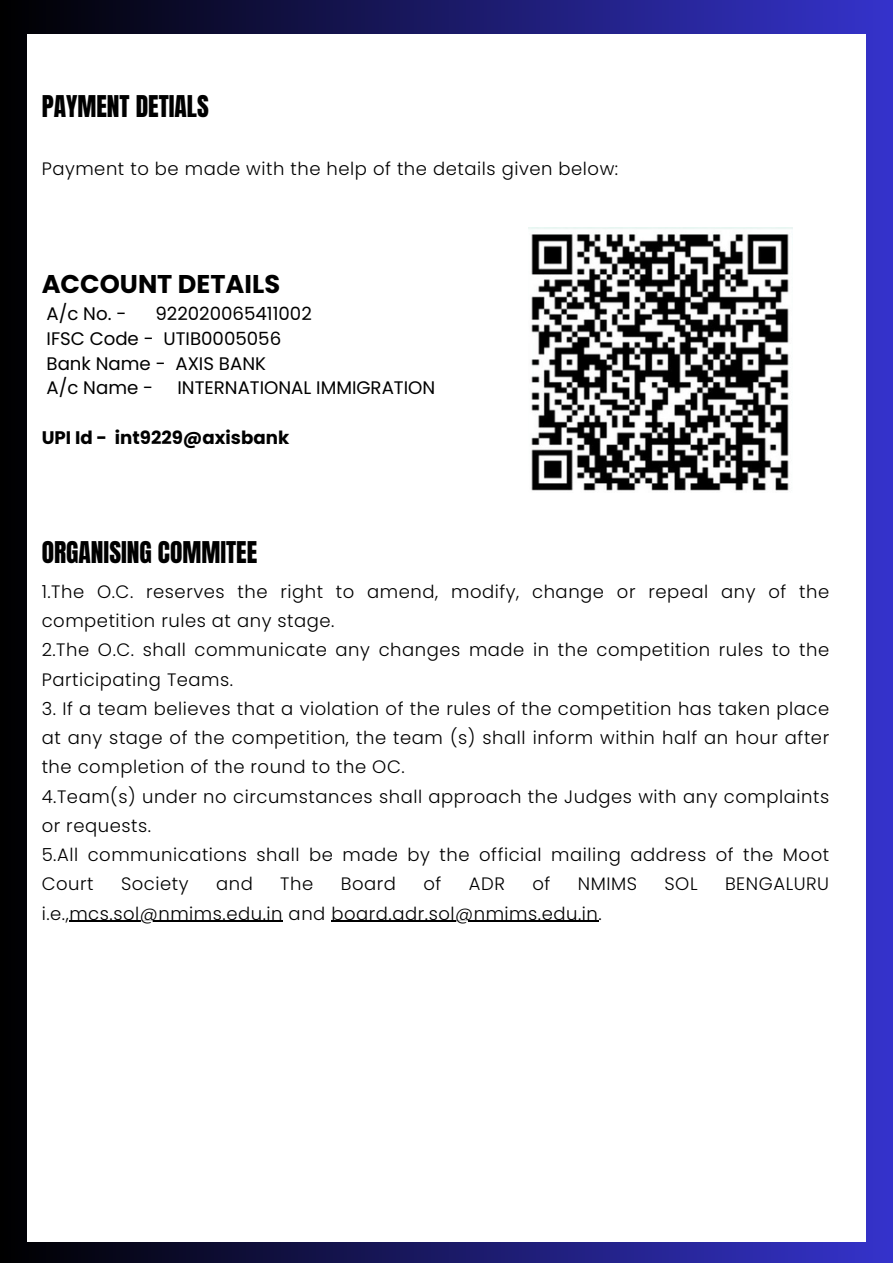
<style>
.page{position:relative;width:893px;height:1264px;background:#fff}
.page>*{position:absolute;margin:0;border:0;box-sizing:border-box;transform-origin:0 0}
.t1{font:700 25.65px "Poppins";color:#000}
.t2{font:25.5px "Anton";color:#000}
.t3{font:18.15px "Poppins";color:#000}
.t4{font:700 18.15px "Poppins";color:#000}
.t5{font:300 18px/29.2px "Poppins";letter-spacing:.03em;color:#000}
</style>
<div class="page">
<div style="left:0;top:0;width:892px;height:1262px;background:linear-gradient(to right,#000,#3532cb)"></div>
<div style="left:27px;top:34px;width:838px;height:1207px;background:#fff"></div>
<img style="left:528px;top:228px;width:264px;height:263px">
<hr style="left:69px;top:920px;width:214px;height:1px;background:#000">
<hr style="left:331px;top:920px;width:267px;height:1px;background:#000">
<p class="t2" style="left:42px;top:87px;width:169px">PAYMENT DETIALS</p>
<p class="t5" style="left:42px;top:154px;width:578px">Payment to be made with the help of the details given below:</p>
<p class="t1" style="left:42px;top:266px;width:240px">ACCOUNT DETAILS</p>
<p class="t3" style="left:47px;top:301px;width:81px">A/c No. -</p>
<p class="t3" style="left:155px;top:301px;width:158px">922020065411002</p>
<p class="t3" style="left:47px;top:326px;width:236px">IFSC Code - UTIB0005056</p>
<p class="t3" style="left:47px;top:350px;width:221px">Bank Name - AXIS BANK</p>
<p class="t3" style="left:47px;top:375px;width:108px">A/c Name -</p>
<p class="t3" style="left:177px;top:375px;width:259px">INTERNATIONAL IMMIGRATION</p>
<p class="t4" style="left:42px;top:425px;width:249px">UPI Id - int9229@axisbank</p>
<p class="t2" style="left:42px;top:534px;width:217px">ORGANISING COMMITEE</p>
<p class="t5" style="left:42px;top:577px;width:789px">1.The O.C. reserves the right to amend, modify, change or repeal any of the competition rules at any stage.</p>
<p class="t5" style="left:42px;top:635px;width:789px">2.The O.C. shall communicate any changes made in the competition rules to the<br>Participating Teams.</p>
<p class="t5" style="left:42px;top:694px;width:789px;text-align:justify">3. If a team believes that a violation of the rules of the competition has taken place at any stage of the competition, the team (s) shall inform within half an hour after the completion of the round to the OC.</p>
<p class="t5" style="left:42px;top:781px;width:789px">4.Team(s) under no circumstances shall approach the Judges with any complaints or requests.</p>
<p class="t5" style="left:42px;top:840px;width:789px">5.All communications shall be made by the official mailing address of the Moot<br>Court</p>
<p class="t5" style="left:121px;top:869px;width:69px">Society</p>
<p class="t5" style="left:216px;top:869px;width:38px">and</p>
<p class="t5" style="left:280px;top:869px;width:35px">The</p>
<p class="t5" style="left:341px;top:869px;width:57px">Board</p>
<p class="t5" style="left:423px;top:869px;width:19px">of</p>
<p class="t5" style="left:469px;top:869px;width:38px">ADR</p>
<p class="t5" style="left:532px;top:869px;width:19px">of</p>
<p class="t5" style="left:577px;top:869px;width:61px">NMIMS</p>
<p class="t5" style="left:664px;top:869px;width:35px">SOL</p>
<p class="t5" style="left:725px;top:869px;width:106px">BENGALURU</p>
<p class="t5" style="left:42px;top:898px;width:561px">i.e.,mcs.sol@nmims.edu.in and board.adr.sol@nmims.edu.in.</p>
</div>
